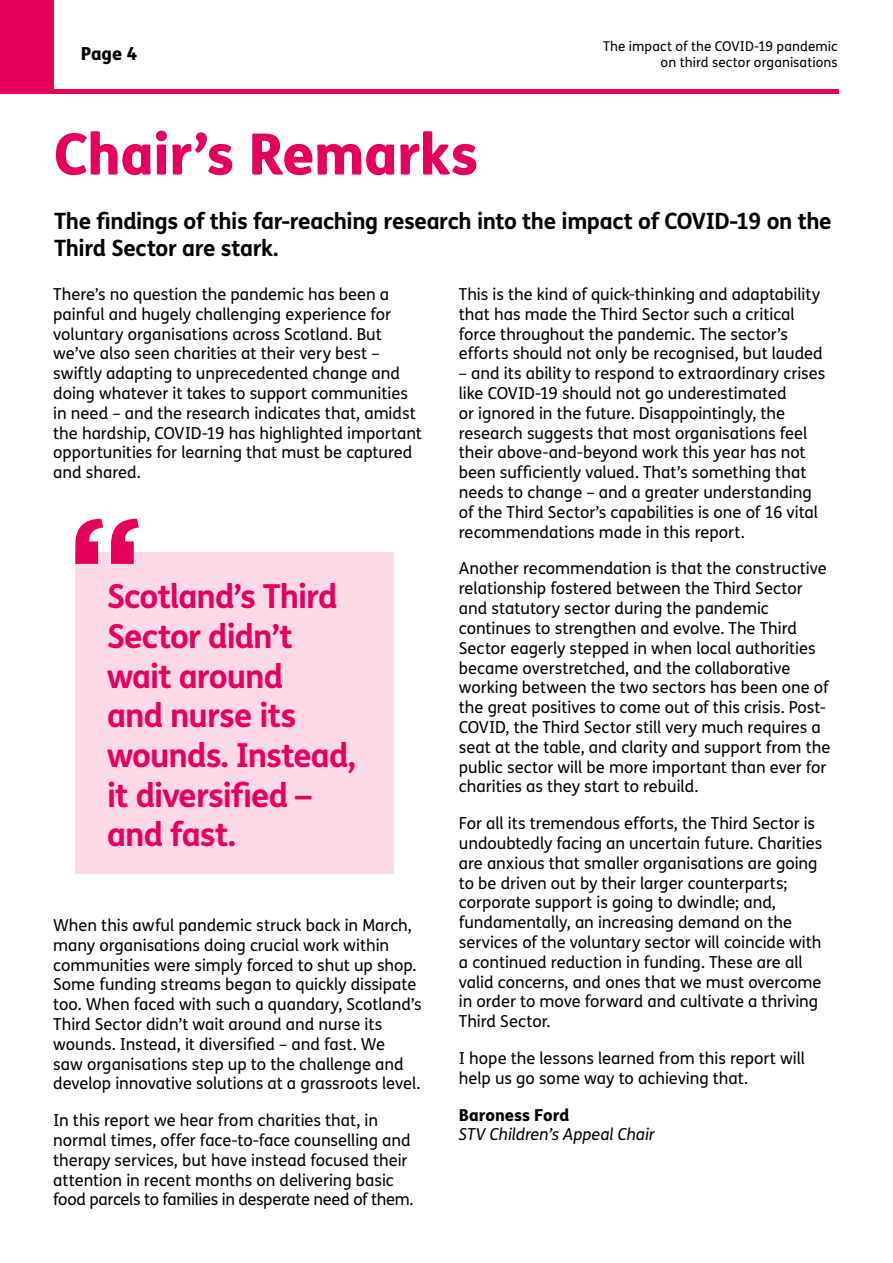
<style>
.page{position:relative;width:893px;height:1263px;background:#fff}
.page>*{position:absolute;margin:0;border:0;box-sizing:border-box;transform-origin:0 0}
.t1{font:800 57px "FS Me";letter-spacing:-.015em;color:#e6005d}
.t2{font:700 33px/39.6px "FS Me";letter-spacing:-.03em;color:#e6005d}
.t3{font:700 22.5px/27px "FS Me";letter-spacing:-.02em;color:#000}
.t4{font:800 18px "FS Me";color:#000}
.t5{font:16.5px/19.8px "FS Me";color:#000}
.t6{font:italic 16.5px "FS Me";letter-spacing:-.005em;color:#000}
.t7{font:800 16.5px "FS Me";color:#000}
.t8{font:13.5px/16.2px "FS Me";letter-spacing:.005em;color:#000;text-align:right}
</style>
<div class="page">
<div style="left:0;top:0;width:53px;height:94px;background:#e6005d"></div>
<div style="left:52px;top:89px;width:787px;height:5px;background:#e6005d"></div>
<div style="left:75px;top:552px;width:318px;height:322px;background:#fbd9e6"></div>
<svg style="left:75px;top:519px;width:64px;height:45px"></svg>
<p class="t4" style="left:81px;top:40px;width:58px">Page 4</p>
<p class="t8" style="left:603px;top:37px;width:236px">The impact of the COVID-19 pandemic on third sector organisations</p>
<h1 class="t1" style="left:54px;top:109px;width:426px">Chair’s Remarks</h1>
<h3 class="t3" style="left:54px;top:206px;width:779px">The findings of this far-reaching research into the impact of COVID-19 on the<br>Third Sector are stark.</h3>
<p class="t5" style="left:53px;top:284px;width:370px">There’s no question the pandemic has been a painful and hugely challenging experience for voluntary organisations across Scotland. But we’ve also seen charities at their very best – swiftly adapting to unprecedented change and doing whatever it takes to support communities in need – and the research indicates that, amidst the hardship, COVID-19 has highlighted important opportunities for learning that must be captured and shared.</p>
<h2 class="t2" style="left:107px;top:575px;width:250px">Scotland’s Third<br>Sector didn’t wait around<br>and nurse its wounds. Instead, it diversified – and fast.</h2>
<p class="t5" style="left:53px;top:915px;width:370px">When this awful pandemic struck back in March, many organisations doing crucial work within communities were simply forced to shut up shop.<br>Some funding streams began to quickly dissipate too. When faced with such a quandary, Scotland’s Third Sector didn’t wait around and nurse its wounds. Instead, it diversified – and fast. We<br>saw organisations step up to the challenge and develop innovative solutions at a grassroots level.</p>
<p class="t5" style="left:53px;top:1110px;width:362px">In this report we hear from charities that, in normal times, offer face-to-face counselling and therapy services, but have instead focused their attention in recent months on delivering basic food parcels to families in desperate need of them.</p>
<p class="t5" style="left:459px;top:284px;width:365px">This is the kind of quick-thinking and adaptability that has made the Third Sector such a critical force throughout the pandemic. The sector’s efforts should not only be recognised, but lauded</p>
<p class="t5" style="left:459px;top:363px;width:368px">– and its ability to respond to extraordinary crises like COVID-19 should not go underestimated<br>or ignored in the future. Disappointingly, the research suggests that most organisations feel their above-and-beyond work this year has not been sufficiently valued. That’s something that needs to change – and a greater understanding of the Third Sector’s capabilities is one of 16 vital recommendations made in this report.</p>
<p class="t5" style="left:459px;top:558px;width:373px">Another recommendation is that the constructive relationship fostered between the Third Sector and statutory sector during the pandemic continues to strengthen and evolve. The Third Sector eagerly stepped in when local authorities became overstretched, and the collaborative working between the two sectors has been one of the great positives to come out of this crisis. Post-COVID, the Third Sector still very much requires a seat at the table, and clarity and support from the public sector will be more important than ever for charities as they start to rebuild.</p>
<p class="t5" style="left:459px;top:813px;width:365px">For all its tremendous efforts, the Third Sector is undoubtedly facing an uncertain future. Charities are anxious that smaller organisations are going to be driven out by their larger counterparts; corporate support is going to dwindle; and, fundamentally, an increasing demand on the services of the voluntary sector will coincide with a continued reduction in funding. These are all valid concerns, and ones that we must overcome in order to move forward and cultivate a thriving Third Sector.</p>
<p class="t5" style="left:459px;top:1048px;width:348px">I hope the lessons learned from this report will help us go some way to achieving that.</p>
<p class="t7" style="left:459px;top:1102px;width:112px">Baroness Ford</p>
<p class="t6" style="left:459px;top:1123px;width:197px">STV Children’s Appeal Chair</p>
</div>
